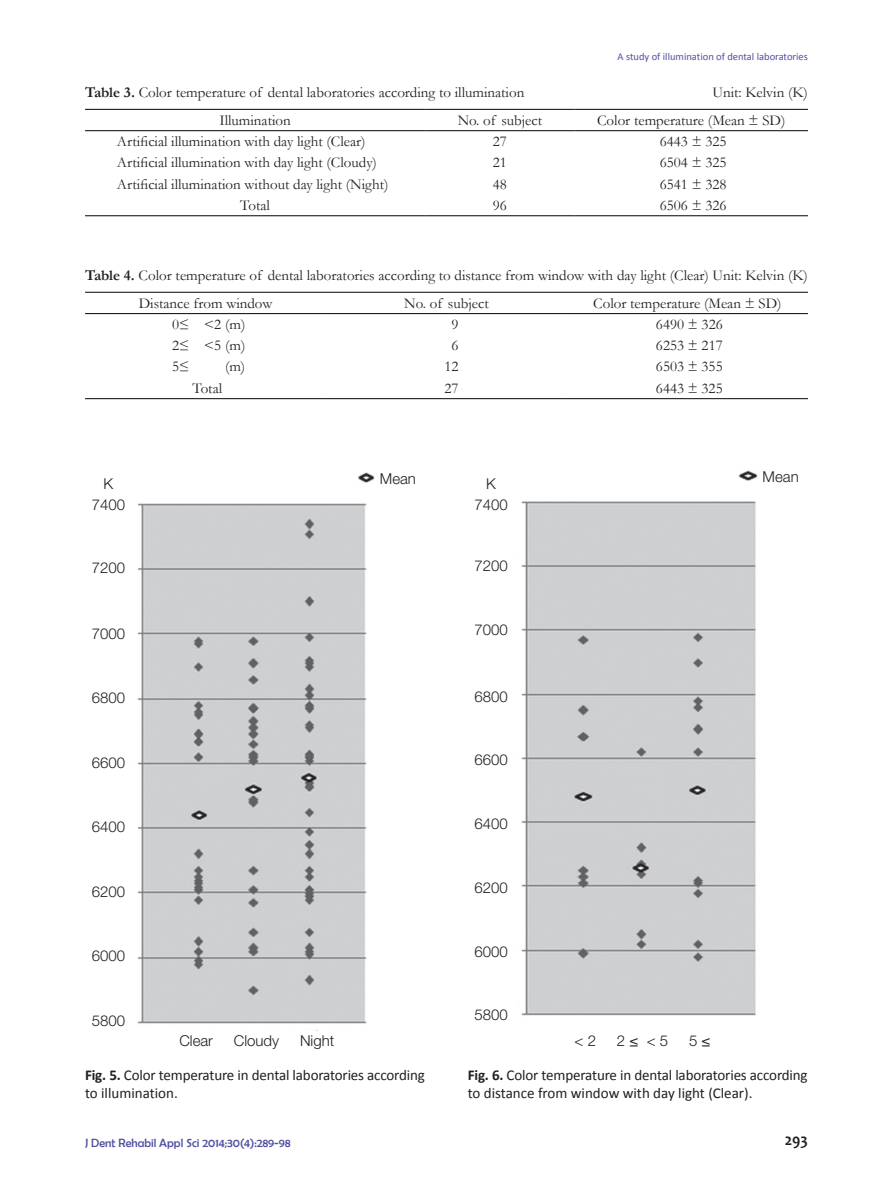
<style>
.page{position:relative;width:893px;height:1191px;background:#fff}
.page>*{position:absolute;margin:0;border:0;box-sizing:border-box;transform-origin:0 0}
.t1{font:700 16.5px "Candara";color:#231f20;scale:.95 1}
.t2{font:15px/27.5px "Garamond";color:#231f20}
.t3{font:15px/18px "Calibri";letter-spacing:-.01em;color:#231f20}
.t4{font:300 15px/21px "Helvetica Neue LT Pro";color:#231f20;text-align:center}
.t5{font:12px "Berlin Sans FB";color:#504fa1}
.t6{font:10.5px "Calibri";color:#504fa1}
.s1{font-weight:700}
</style>
<div class="page">
<hr style="left:85px;top:130px;width:340px;height:1px;background:#231f20">
<hr style="left:425px;top:130px;width:150px;height:1px;background:#231f20">
<hr style="left:575px;top:130px;width:233px;height:1px;background:#231f20">
<hr style="left:85px;top:109px;width:340px;height:1px;background:#231f20">
<hr style="left:425px;top:109px;width:150px;height:1px;background:#231f20">
<hr style="left:575px;top:109px;width:233px;height:1px;background:#231f20">
<hr style="left:85px;top:215px;width:340px;height:1px;background:#231f20">
<hr style="left:425px;top:215px;width:150px;height:1px;background:#231f20">
<hr style="left:575px;top:215px;width:233px;height:1px;background:#231f20">
<hr style="left:85px;top:292px;width:241px;height:1px;background:#231f20">
<hr style="left:326px;top:292px;width:241px;height:1px;background:#231f20">
<hr style="left:567px;top:292px;width:241px;height:1px;background:#231f20">
<hr style="left:85px;top:398px;width:241px;height:1px;background:#231f20">
<hr style="left:326px;top:398px;width:241px;height:1px;background:#231f20">
<hr style="left:567px;top:398px;width:241px;height:1px;background:#231f20">
<hr style="left:85px;top:313px;width:241px;height:1px;background:#231f20">
<hr style="left:326px;top:313px;width:241px;height:1px;background:#231f20">
<hr style="left:567px;top:313px;width:241px;height:1px;background:#231f20">
<img style="left:137px;top:472px;width:238px;height:552px">
<img style="left:521px;top:470px;width:237px;height:546px">
<p class="t6" style="left:618px;top:50px;width:192px">A study of illumination of dental laboratories</p>
<p class="t2" style="left:85px;top:78px;width:441px"><span class="s1">Table 3.</span> Color temperature of dental laboratories according to illumination</p>
<p class="t2" style="left:712px;top:78px;width:97px">Unit: Kelvin (K)</p>
<p class="t2" style="left:219px;top:106px;width:73px">Illumination</p>
<p class="t2" style="left:458px;top:106px;width:86px">No. of subject</p>
<p class="t2" style="left:597px;top:106px;width:190px">Color temperature (Mean ± SD)</p>
<p class="t2" style="left:117px;top:127px;width:250px">Artificial illumination with day light (Clear)</p>
<p class="t2" style="left:493px;top:127px;width:16px">27</p>
<p class="t2" style="left:660px;top:127px;width:68px">6443 ± 325</p>
<p class="t2" style="left:117px;top:148px;width:262px">Artificial illumination with day light (Cloudy)</p>
<p class="t2" style="left:493px;top:148px;width:16px">21</p>
<p class="t2" style="left:660px;top:148px;width:68px">6504 ± 325</p>
<p class="t2" style="left:117px;top:170px;width:273px">Artificial illumination without day light (Night)</p>
<p class="t2" style="left:493px;top:170px;width:16px">48</p>
<p class="t2" style="left:660px;top:170px;width:68px">6541 ± 328</p>
<p class="t2" style="left:240px;top:191px;width:31px">Total</p>
<p class="t2" style="left:493px;top:191px;width:16px">96</p>
<p class="t2" style="left:660px;top:191px;width:68px">6506 ± 326</p>
<p class="t2" style="left:139px;top:261px;width:671px;text-indent:-54px"><span class="s1">Table 4.</span> Color temperature of dental laboratories according to distance from window with day light (Clear) Unit: Kelvin (K)<br>Distance from window</p>
<p class="t2" style="left:404px;top:289px;width:86px">No. of subject</p>
<p class="t2" style="left:593px;top:289px;width:190px">Color temperature (Mean ± SD)</p>
<p class="t2" style="left:172px;top:310px;width:75px">0≤ &lt;2 (m)</p>
<p class="t2" style="left:451px;top:310px;width:9px">9</p>
<p class="t2" style="left:656px;top:310px;width:68px">6490 ± 326</p>
<p class="t2" style="left:172px;top:331px;width:75px">2≤ &lt;5 (m)</p>
<p class="t2" style="left:451px;top:331px;width:9px">6</p>
<p class="t2" style="left:656px;top:331px;width:68px">6253 ± 217</p>
<p class="t2" style="left:172px;top:352px;width:19px">5≤</p>
<p class="t2" style="left:225px;top:352px;width:22px">(m)</p>
<p class="t2" style="left:444px;top:352px;width:16px">12</p>
<p class="t2" style="left:656px;top:352px;width:68px">6503 ± 355</p>
<p class="t2" style="left:193px;top:374px;width:31px">Total</p>
<p class="t2" style="left:444px;top:374px;width:16px">27</p>
<p class="t2" style="left:656px;top:374px;width:68px">6443 ± 325</p>
<p class="t4" style="left:92px;top:473px;width:35px">K<br>7400</p>
<p class="t4" style="left:380px;top:468px;width:38px">Mean</p>
<p class="t4" style="left:474px;top:473px;width:35px">K<br>7400</p>
<p class="t4" style="left:763px;top:466px;width:38px">Mean</p>
<p class="t4" style="left:92px;top:556px;width:35px">7200</p>
<p class="t4" style="left:474px;top:555px;width:35px">7200</p>
<p class="t4" style="left:92px;top:622px;width:35px">7000</p>
<p class="t4" style="left:474px;top:618px;width:35px">7000</p>
<p class="t4" style="left:92px;top:687px;width:35px">6800</p>
<p class="t4" style="left:474px;top:685px;width:35px">6800</p>
<p class="t4" style="left:92px;top:751px;width:35px">6600</p>
<p class="t4" style="left:474px;top:749px;width:35px">6600</p>
<p class="t4" style="left:92px;top:816px;width:35px">6400</p>
<p class="t4" style="left:474px;top:813px;width:35px">6400</p>
<p class="t4" style="left:92px;top:880px;width:35px">6200</p>
<p class="t4" style="left:474px;top:876px;width:35px">6200</p>
<p class="t4" style="left:92px;top:945px;width:35px">6000</p>
<p class="t4" style="left:474px;top:940px;width:35px">6000</p>
<p class="t4" style="left:92px;top:1009px;width:35px">5800</p>
<p class="t4" style="left:474px;top:1004px;width:35px">5800</p>
<p class="t4" style="left:179px;top:1029px;width:35px">Clear</p>
<p class="t4" style="left:234px;top:1029px;width:47px">Cloudy</p>
<p class="t4" style="left:300px;top:1029px;width:36px">Night</p>
<p class="t4" style="left:575px;top:1029px;width:23px">&lt; 2</p>
<p class="t4" style="left:617px;top:1029px;width:53px">2 ≤ &lt; 5</p>
<p class="t4" style="left:689px;top:1029px;width:23px">5 ≤</p>
<p class="t3" style="left:85px;top:1065px;width:341px"><span class="s1">Fig. 5.</span> Color temperature in dental laboratories according to illumination.</p>
<p class="t3" style="left:468px;top:1065px;width:341px"><span class="s1">Fig. 6.</span> Color temperature in dental laboratories according to distance from window with day light (Clear).</p>
<p class="t5" style="left:85px;top:1135px;width:207px">J Dent Rehabil Appl Sci 2014;30(4):289-98</p>
<p class="t1" style="left:785px;top:1130px;width:26px">293</p>
</div>
